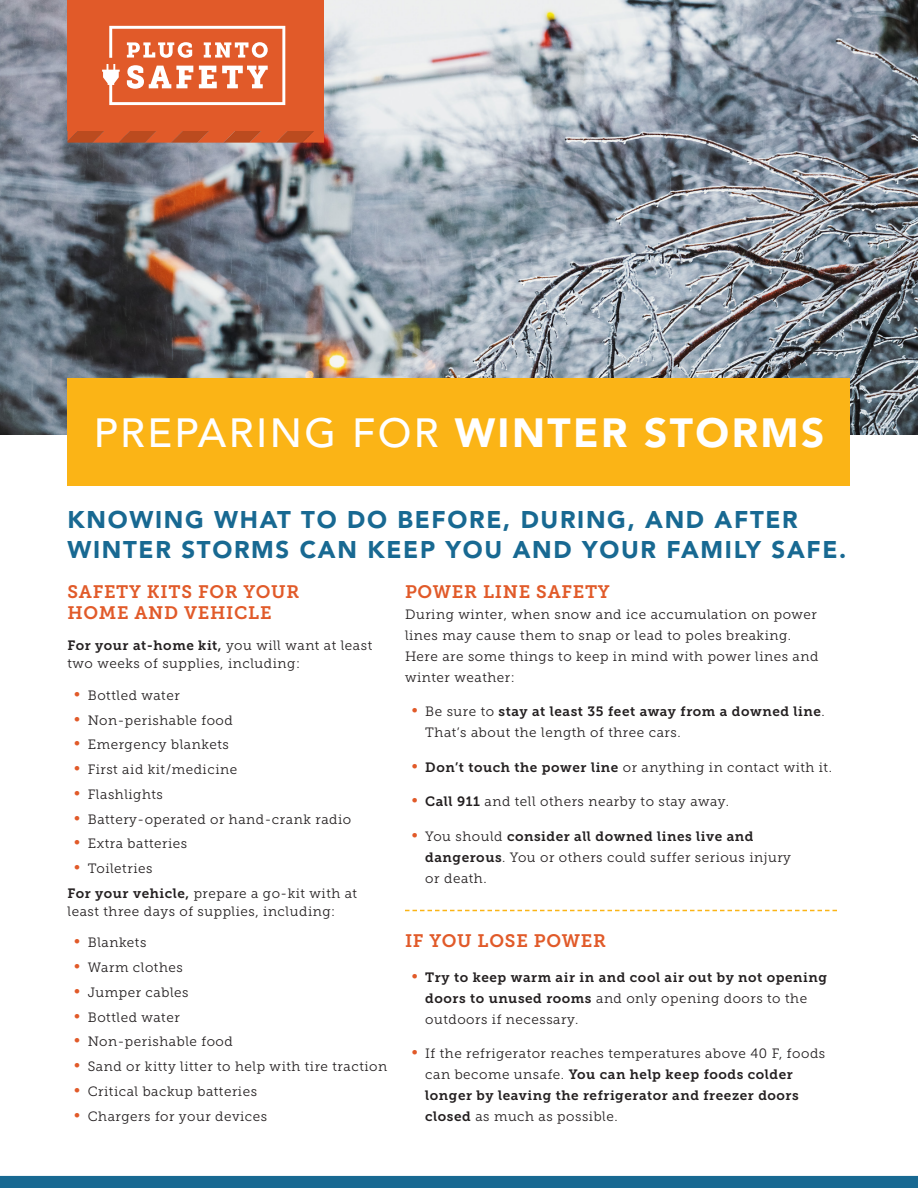
<style>
.page{position:relative;width:918px;height:1188px;background:#fff}
.page>*{position:absolute;margin:0;border:0;box-sizing:border-box;transform-origin:0 0}
.t1{font:500 40.5px "Avenir LT Std";letter-spacing:.06em;color:#fff}
.Orange_Bullets{font:900 24px/30px "Avenir LT Std";letter-spacing:.07em;color:#186992}
.Orange_Bullets-2{font:18px/21px "Museo Slab 700";letter-spacing:.04em;color:#e15a29}
.Orange_Bullets-3{font:13.5px/21px "Museo Slab 300";letter-spacing:.04em;color:#231f20}
.t2{font:13.5px/21px "Museo Slab 700";letter-spacing:.04em;color:#231f20}
.s1{font-weight:900}
.s2{font-family:"Museo Slab 700"}
.s3{font-family:"Qanelas";font-weight:700;font-size:16.5px;color:#e15a29}
.s4{font-family:"Museo Slab 300"}
</style>
<div class="page">
<img style="left:0;top:0;width:918px;height:435px">
<div style="left:68px;top:0;width:256px;height:130px;background:#e15a29"></div>
<svg style="left:67px;top:26px;width:257px;height:117px"></svg>
<div style="left:0;top:1176px;width:918px;height:12px;background:#186992"></div>
<div style="left:68px;top:378px;width:782px;height:108px;background:#fbb416"></div>
<svg style="left:405px;top:910px;width:432px;height:1px"></svg>
<p class="t1" style="left:94px;top:410px;width:732px">PREPARING FOR <span class="s1">WINTER STORMS</span></p>
<p class="Orange_Bullets" style="left:68px;top:504px;width:780px">KNOWING WHAT TO DO BEFORE, DURING, AND AFTER<br>WINTER STORMS CAN KEEP YOU AND YOUR FAMILY SAFE.</p>
<p class="Orange_Bullets-2" style="left:68px;top:581px;width:233px">SAFETY KITS FOR YOUR<br>HOME AND VEHICLE</p>
<p class="Orange_Bullets-3" style="left:68px;top:637px;width:306px;line-height:18px"><span class="s2">For your at-home kit,</span> you will want at least two weeks of supplies, including:</p>
<p class="Orange_Bullets-3" style="left:74px;top:685px;width:107px"><span class="s3">•</span> Bottled water</p>
<p class="Orange_Bullets-3" style="left:74px;top:709px;width:160px"><span class="s3">•</span> Non-perishable food</p>
<p class="Orange_Bullets-3" style="left:74px;top:734px;width:156px"><span class="s3">•</span> Emergency blankets</p>
<p class="Orange_Bullets-3" style="left:74px;top:759px;width:164px"><span class="s3">•</span> First aid kit/medicine</p>
<p class="Orange_Bullets-3" style="left:74px;top:784px;width:90px"><span class="s3">•</span> Flashlights</p>
<p class="Orange_Bullets-3" style="left:74px;top:808px;width:278px"><span class="s3">•</span> Battery-operated or hand-crank radio</p>
<p class="Orange_Bullets-3" style="left:74px;top:833px;width:114px"><span class="s3">•</span> Extra batteries</p>
<p class="Orange_Bullets-3" style="left:74px;top:858px;width:80px"><span class="s3">•</span> Toiletries</p>
<p class="Orange_Bullets-3" style="left:68px;top:884px;width:291px;line-height:18px"><span class="s2">For your vehicle,</span> prepare a go-kit with at least three days of supplies, including:</p>
<p class="Orange_Bullets-3" style="left:74px;top:932px;width:74px"><span class="s3">•</span> Blankets</p>
<p class="Orange_Bullets-3" style="left:74px;top:957px;width:110px"><span class="s3">•</span> Warm clothes</p>
<p class="Orange_Bullets-3" style="left:74px;top:982px;width:116px"><span class="s3">•</span> Jumper cables</p>
<p class="Orange_Bullets-3" style="left:74px;top:1006px;width:107px"><span class="s3">•</span> Bottled water</p>
<p class="Orange_Bullets-3" style="left:74px;top:1031px;width:160px"><span class="s3">•</span> Non-perishable food</p>
<p class="Orange_Bullets-3" style="left:74px;top:1056px;width:314px"><span class="s3">•</span> Sand or kitty litter to help with tire traction</p>
<p class="Orange_Bullets-3" style="left:74px;top:1081px;width:184px"><span class="s3">•</span> Critical backup batteries</p>
<p class="Orange_Bullets-3" style="left:74px;top:1105px;width:194px"><span class="s3">•</span> Chargers for your devices</p>
<p class="Orange_Bullets-2" style="left:405px;top:581px;width:206px">POWER LINE SAFETY</p>
<p class="Orange_Bullets-3" style="left:405px;top:604px;width:415px">During winter, when snow and ice accumulation on power lines may cause them to snap or lead to poles breaking.<br>Here are some things to keep in mind with power lines and winter weather:</p>
<p class="Orange_Bullets-3" style="left:425px;top:701px;width:401px;text-indent:-14px"><span class="s3">•</span> Be sure to <span class="s2">stay at least 35 feet away from a downed line</span>.<br>That’s about the length of three cars.</p>
<p class="Orange_Bullets-3" style="left:412px;top:757px;width:422px"><span class="s3">•</span> <span class="s2">Don’t touch the power line</span> or anything in contact with it.</p>
<p class="Orange_Bullets-3" style="left:412px;top:791px;width:319px"><span class="s3">•</span> <span class="s2">Call 911</span> and tell others nearby to stay away.</p>
<p class="Orange_Bullets-3" style="left:425px;top:826px;width:367px;text-indent:-14px"><span class="s3">•</span> You should <span class="s2">consider all downed lines live and dangerous</span>. You or others could suffer serious injury or death.</p>
<p class="Orange_Bullets-2" style="left:405px;top:931px;width:202px">IF YOU LOSE POWER</p>
<p class="t2" style="left:425px;top:967px;width:403px;text-indent:-14px"><span class="s3">•</span> Try to keep warm air in and cool air out by not opening doors to unused rooms <span class="s4">and only opening doors to the outdoors if necessary.</span></p>
<p class="Orange_Bullets-3" style="left:425px;top:1043px;width:402px;text-indent:-14px"><span class="s3">•</span> If the refrigerator reaches temperatures above 40 F, foods can become unsafe. <span class="s2">You can help keep foods colder longer by leaving the refrigerator and freezer doors closed</span> as much as possible.</p>
</div>
